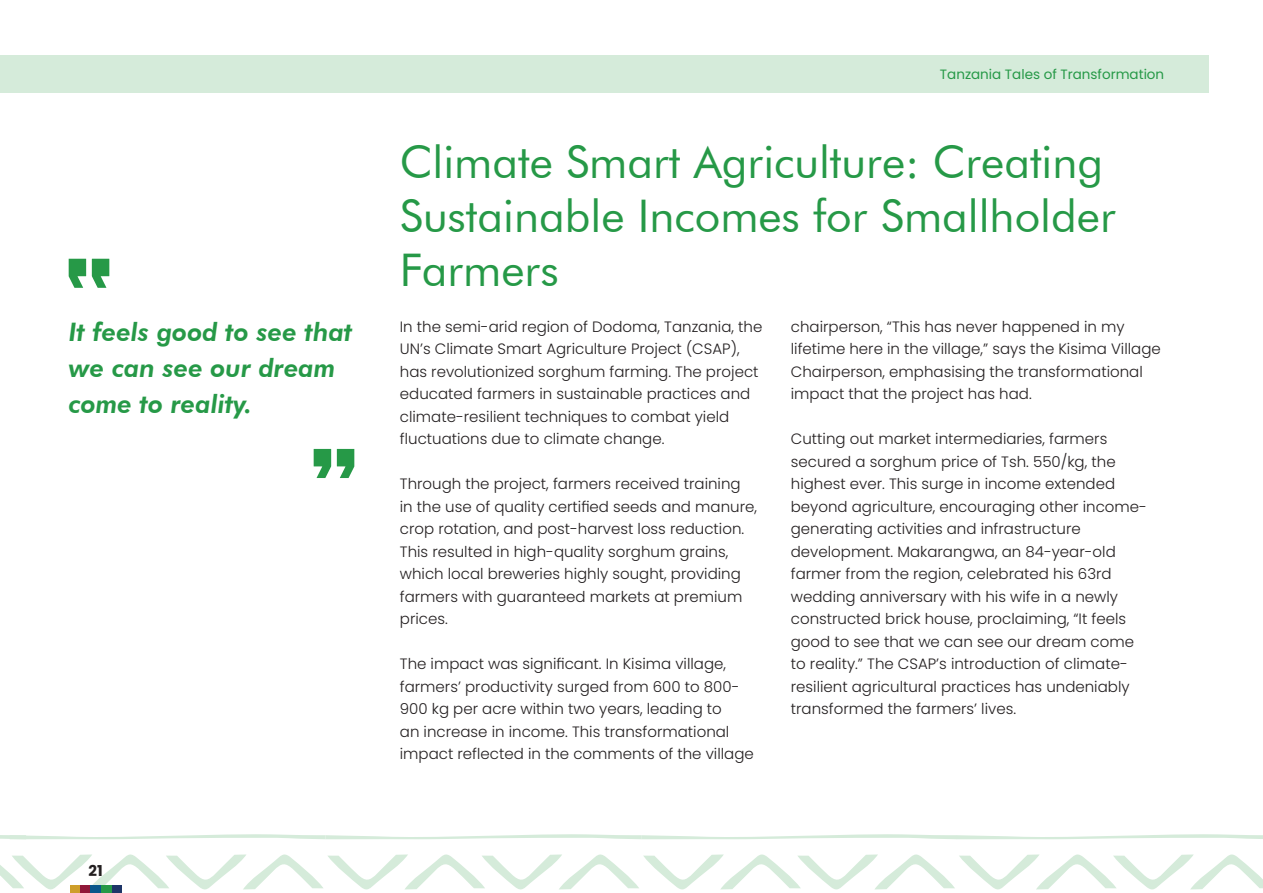
<style>
.page{position:relative;width:1263px;height:893px;background:#fff}
.page>*{position:absolute;margin:0;border:0;box-sizing:border-box;transform-origin:0 0}
.t1{font:45px/54px "Futura BT";color:#269947}
.t2{font:italic 800 25.5px/36px "Futura BT";color:#269947}
.t3{font:300 15px/22.5px "Poppins";color:#231f20}
.t4{font:700 15px "Poppins";color:#231f20}
.t5{font:13.5px "Poppins";color:#269947}
</style>
<div class="page">
<svg style="left:69px;top:259px;width:17px;height:29px"></svg>
<svg style="left:92px;top:259px;width:17px;height:29px"></svg>
<svg style="left:337px;top:449px;width:17px;height:29px"></svg>
<svg style="left:314px;top:449px;width:17px;height:29px"></svg>
<div style="left:0;top:55px;width:1209px;height:38px;background:#d5ebda"></div>
<svg style="left:0;top:854px;width:1263px;height:36px"></svg>
<svg style="left:0;top:834px;width:1263px;height:5px"></svg>
<div style="left:111px;top:886px;width:11px;height:7px;background:#1e3567"></div>
<div style="left:70px;top:886px;width:10px;height:7px;background:#ce9e2a"></div>
<div style="left:80px;top:886px;width:11px;height:7px;background:#901839"></div>
<div style="left:101px;top:886px;width:10px;height:7px;background:#269947"></div>
<div style="left:91px;top:886px;width:10px;height:7px;background:#09578b"></div>
<p class="t5" style="left:940px;top:67px;width:226px">Tanzania Tales of Transformation</p>
<p class="t1" style="left:400px;top:135px;width:717px">Climate Smart Agriculture: Creating<br>Sustainable Incomes for Smallholder<br>Farmers</p>
<p class="t2" style="left:69px;top:314px;width:285px">It feels good to see that we can see our dream come to reality.</p>
<p class="t3" style="left:400px;top:315px;width:364px">In the semi-arid region of Dodoma, Tanzania, the UN’s Climate Smart Agriculture Project (CSAP), has revolutionized sorghum farming. The project educated farmers in sustainable practices and climate-resilient techniques to combat yield fluctuations due to climate change.</p>
<p class="t3" style="left:400px;top:473px;width:359px">Through the project, farmers received training in the use of quality certified seeds and manure, crop rotation, and post-harvest loss reduction.<br>This resulted in high-quality sorghum grains, which local breweries highly sought, providing farmers with guaranteed markets at premium prices.</p>
<p class="t3" style="left:400px;top:653px;width:355px">The impact was significant. In Kisima village, farmers’ productivity surged from 600 to 800- 900 kg per acre within two years, leading to<br>an increase in income. This transformational impact reflected in the comments of the village</p>
<p class="t3" style="left:791px;top:315px;width:371px">chairperson, “This has never happened in my lifetime here in the village,” says the Kisima Village Chairperson, emphasising the transformational impact that the project has had.</p>
<p class="t3" style="left:791px;top:428px;width:358px">Cutting out market intermediaries, farmers secured a sorghum price of Tsh. 550/kg, the highest ever. This surge in income extended beyond agriculture, encouraging other income&shy;generating activities and infrastructure development. Makarangwa, an 84-year-old farmer from the region, celebrated his 63rd wedding anniversary with his wife in a newly constructed brick house, proclaiming, “It feels good to see that we can see our dream come to reality.” The CSAP’s introduction of climate&shy;resilient agricultural practices has undeniably transformed the farmers’ lives.</p>
<p class="t4" style="left:89px;top:862px;width:16px">21</p>
</div>
